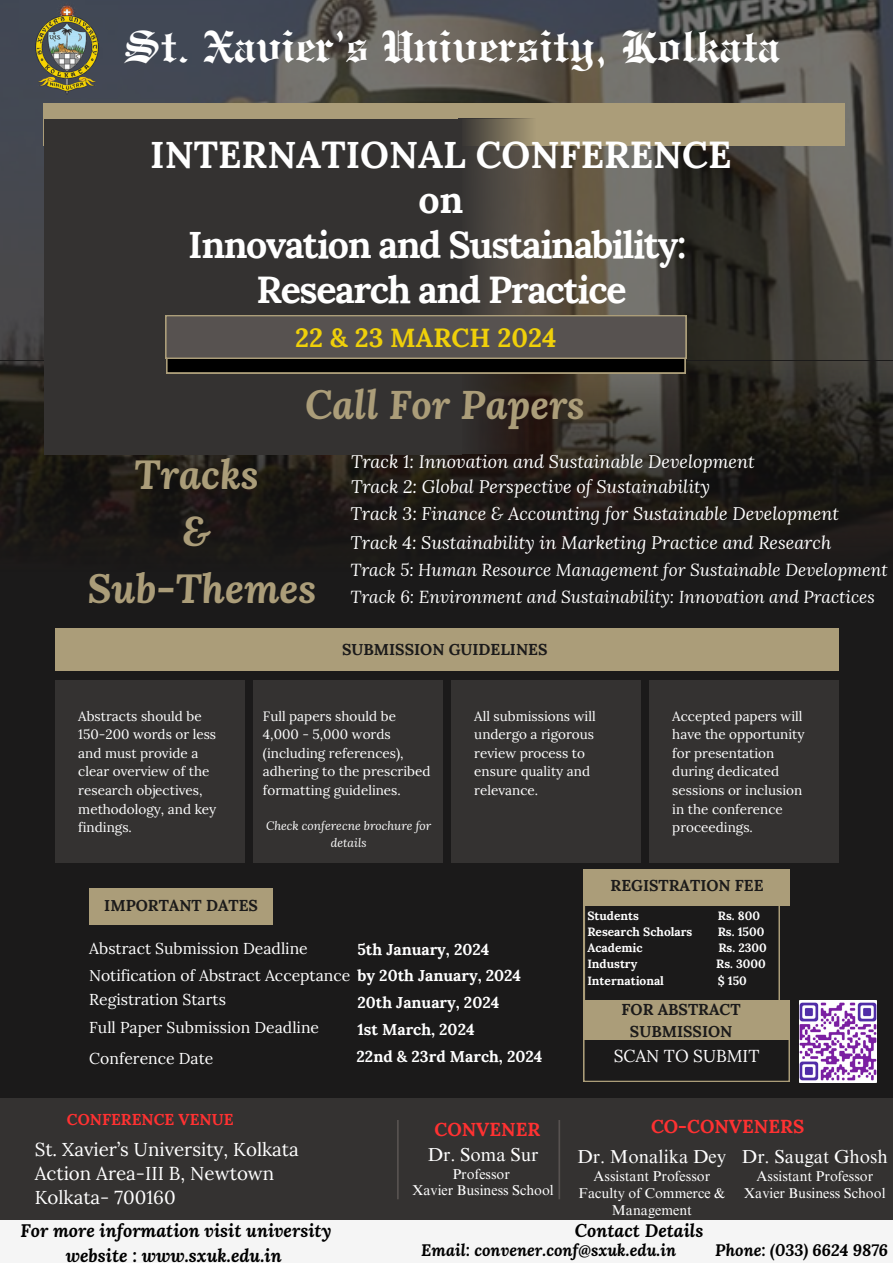
<style>
.page{position:relative;width:893px;height:1263px;background:#1b1a1a}
.page>*{position:absolute;margin:0;border:0;box-sizing:border-box;transform-origin:0 0}
.t1{font:700 45px "Engravers Old English BT";color:#fff}
.t2{font:italic 700 40.42px "Lora";color:#ab9d79}
.t3{font:italic 700 39.75px "Lora";color:#ab9d79}
.t4{font:700 37.5px "Lora";letter-spacing:-.04em;color:#fff}
.t5{font:700 37.5px "Lora";color:#fff}
.t6{font:700 26.25px "Lora";color:#efd00a}
.t7{font:18.75px "Lora";color:#fff}
.t8{font:18.75px "Times NRMT Pro";color:#fff}
.t9{font:700 18.75px "Lora";color:#ff3131}
.t10{font:italic 18px "Lora";color:#fff}
.t11{font:italic 700 18px/25.3px "Lora";color:#000;text-align:center}
.t12{font:italic 17.25px "Lora";color:#fff}
.t13{font:17.25px "Lora";color:#fffeff}
.t14{font:italic 700 16.5px "Lora";color:#000}
.t15{font:15.75px "Lora";color:#fff}
.t16{font:700 15.75px "Lora";color:#fff}
.t17{font:700 15.75px/21.9px "Lora";color:#1b1a1a;text-align:center}
.t18{font:700 15.75px "Lora";color:#ff3131}
.t19{font:14.25px/16.9px "Times NRMT Pro";color:#fff;text-align:center}
.t20{font:13.5px/18.6px "Lora";color:#fff}
.t21{font:700 12px "Lora";color:#fff}
.t22{font:italic 12px/16.4px "Lora";color:#fff;text-align:center}
</style>
<div class="page">
<img style="left:0;top:0;width:893px;height:360px">
<svg style="left:0;top:361px;width:893px;height:176px"></svg>
<div style="left:44px;top:104px;width:801px;height:42px;background:#ab9d79"></div>
<div style="left:44px;top:119px;width:417px;height:336px;background:#343231"></div>
<svg style="left:459px;top:119px;width:76px;height:335px"></svg>
<svg style="left:165px;top:315px;width:521px;height:58px;background:#494440"></svg>
<div style="left:55px;top:680px;width:189px;height:183px;background:#343231"></div>
<div style="left:253px;top:680px;width:189px;height:183px;background:#343231"></div>
<div style="left:451px;top:680px;width:189px;height:183px;background:#343231"></div>
<div style="left:649px;top:680px;width:189px;height:183px;background:#343231"></div>
<div style="left:0;top:1098px;width:893px;height:121px;background:#343231"></div>
<div style="left:0;top:1219px;width:893px;height:44px;background:#f5f5f5"></div>
<div style="left:55px;top:628px;width:783px;height:43px;background:#ab9d79"></div>
<div style="left:89px;top:888px;width:184px;height:36px;background:#ab9d79"></div>
<svg style="left:584px;top:905px;width:195px;height:95px"></svg>
<div style="left:583px;top:869px;width:207px;height:36px;background:#ab9d79"></div>
<svg style="left:583px;top:1040px;width:206px;height:42px"></svg>
<div style="left:583px;top:1000px;width:206px;height:40px;background:#ab9d79"></div>
<hr style="left:397px;top:1120px;width:2px;height:79px;background:#575250">
<img style="left:0;top:0;width:155px;height:116px">
<img style="left:800px;top:1000px;width:76px;height:82px">
<hr style="left:558px;top:1120px;width:2px;height:79px;background:#575250">
<p class="t1" style="left:123px;top:19px;width:658px">St. Xavier’s University, Kolkata</p>
<p class="t5" style="left:150px;top:131px;width:582px">INTERNATIONAL CONFERENCE</p>
<p class="t4" style="left:418px;top:176px;width:47px">on</p>
<p class="t4" style="left:188px;top:221px;width:500px">Innovation and Sustainability:</p>
<p class="t4" style="left:256px;top:266px;width:372px">Research and Practice</p>
<p class="t6" style="left:295px;top:321px;width:263px">22 &amp; 23 MARCH 2024</p>
<p class="t3" style="left:305px;top:378px;width:281px">Call For Papers</p>
<p class="t2" style="left:134px;top:447px;width:126px">Tracks</p>
<p class="t2" style="left:183px;top:504px;width:29px">&amp;</p>
<p class="t2" style="left:87px;top:561px;width:231px">Sub-Themes</p>
<p class="t10" style="left:351px;top:450px;width:405px">Track 1: Innovation and Sustainable Development</p>
<p class="t10" style="left:351px;top:474px;width:360px">Track 2: Global Perspective of Sustainability</p>
<p class="t10" style="left:350px;top:502px;width:490px">Track 3: Finance &amp; Accounting for Sustainable Development</p>
<p class="t10" style="left:350px;top:530px;width:482px">Track 4: Sustainability in Marketing Practice and Research</p>
<p class="t12" style="left:350px;top:585px;width:526px">Track 6: Environment and Sustainability: Innovation and Practices</p>
<p class="t12" style="left:350px;top:558px;width:539px">Track 5: Human Resource Management for Sustainable Development</p>
<p class="t17" style="left:342px;top:638px;width:207px">SUBMISSION GUIDELINES</p>
<p class="t20" style="left:78px;top:706px;width:139px">Abstracts should be<br>150-200 words or less and must provide a clear overview of the research objectives, methodology, and key findings.</p>
<p class="t20" style="left:263px;top:706px;width:169px">Full papers should be<br>4,000 - 5,000 words (including references), adhering to the prescribed formatting guidelines.</p>
<p class="t22" style="left:266px;top:818px;width:167px">Check conferecne brochure for details</p>
<p class="t20" style="left:474px;top:706px;width:123px">All submissions will undergo a rigorous review process to ensure quality and relevance.</p>
<p class="t20" style="left:672px;top:706px;width:134px">Accepted papers will have the opportunity for presentation during dedicated sessions or inclusion in the conference proceedings.</p>
<p class="t17" style="left:610px;top:874px;width:154px">REGISTRATION FEE</p>
<p class="t17" style="left:104px;top:894px;width:155px">IMPORTANT DATES</p>
<p class="t15" style="left:89px;top:938px;width:220px">Abstract Submission Deadline</p>
<p class="t16" style="left:357px;top:939px;width:133px">5th January, 2024</p>
<p class="t15" style="left:89px;top:965px;width:263px">Notification of Abstract Acceptance</p>
<p class="t16" style="left:357px;top:965px;width:165px">by 20th January, 2024</p>
<p class="t15" style="left:89px;top:1017px;width:231px">Full Paper Submission Deadline</p>
<p class="t16" style="left:357px;top:1019px;width:119px">1st March, 2024</p>
<p class="t15" style="left:89px;top:1048px;width:126px">Conference Date</p>
<p class="t16" style="left:356px;top:1046px;width:187px">22nd &amp; 23rd March, 2024</p>
<p class="t15" style="left:89px;top:989px;width:138px">Registration Starts</p>
<p class="t16" style="left:357px;top:992px;width:143px">20th January, 2024</p>
<p class="t18" style="left:67px;top:1109px;width:168px">CONFERENCE VENUE</p>
<p class="t7" style="left:35px;top:1137px;width:265px">St. Xavier’s University, Kolkata</p>
<p class="t7" style="left:35px;top:1161px;width:241px">Action Area-III B, Newtown</p>
<p class="t7" style="left:35px;top:1185px;width:142px">Kolkata- 700160</p>
<p class="t9" style="left:434px;top:1117px;width:107px">CONVENER</p>
<p class="t8" style="left:428px;top:1147px;width:112px">Dr. Soma Sur</p>
<p class="t19" style="left:453px;top:1167px;width:59px">Professor</p>
<p class="t19" style="left:412px;top:1184px;width:143px">Xavier Business School</p>
<p class="t21" style="left:587px;top:907px;width:53px">Students</p>
<p class="t21" style="left:718px;top:907px;width:44px">Rs. 800</p>
<p class="t21" style="left:587px;top:924px;width:107px">Research Scholars</p>
<p class="t21" style="left:717px;top:924px;width:48px">Rs. 1500</p>
<p class="t21" style="left:587px;top:940px;width:57px">Academic</p>
<p class="t21" style="left:718px;top:940px;width:50px">Rs. 2300</p>
<p class="t21" style="left:587px;top:956px;width:51px">Industry</p>
<p class="t21" style="left:716px;top:956px;width:51px">Rs. 3000</p>
<p class="t21" style="left:587px;top:973px;width:78px">International</p>
<p class="t21" style="left:717px;top:973px;width:31px">$ 150</p>
<p class="t17" style="left:621px;top:999px;width:121px">FOR ABSTRACT<br>SUBMISSION</p>
<p class="t13" style="left:613px;top:1045px;width:147px">SCAN TO SUBMIT</p>
<p class="t9" style="left:651px;top:1114px;width:155px">CO-CONVENERS</p>
<p class="t8" style="left:577px;top:1149px;width:150px">Dr. Monalika Dey</p>
<p class="t19" style="left:593px;top:1169px;width:118px">Assistant Professor</p>
<p class="t19" style="left:578px;top:1186px;width:148px">Faculty of Commerce &amp;<br>Management</p>
<p class="t8" style="left:742px;top:1149px;width:147px">Dr. Saugat Ghosh</p>
<p class="t19" style="left:756px;top:1169px;width:118px">Assistant Professor</p>
<p class="t19" style="left:744px;top:1186px;width:143px">Xavier Business School</p>
<p class="t11" style="left:21px;top:1217px;width:313px">For more information visit university website : www.sxuk.edu.in</p>
<p class="t11" style="left:575px;top:1217px;width:130px">Contact Details</p>
<p class="t14" style="left:421px;top:1238px;width:256px">Email: convener.conf@sxuk.edu.in</p>
<p class="t14" style="left:715px;top:1238px;width:174px">Phone: (033) 6624 9876</p>
</div>
